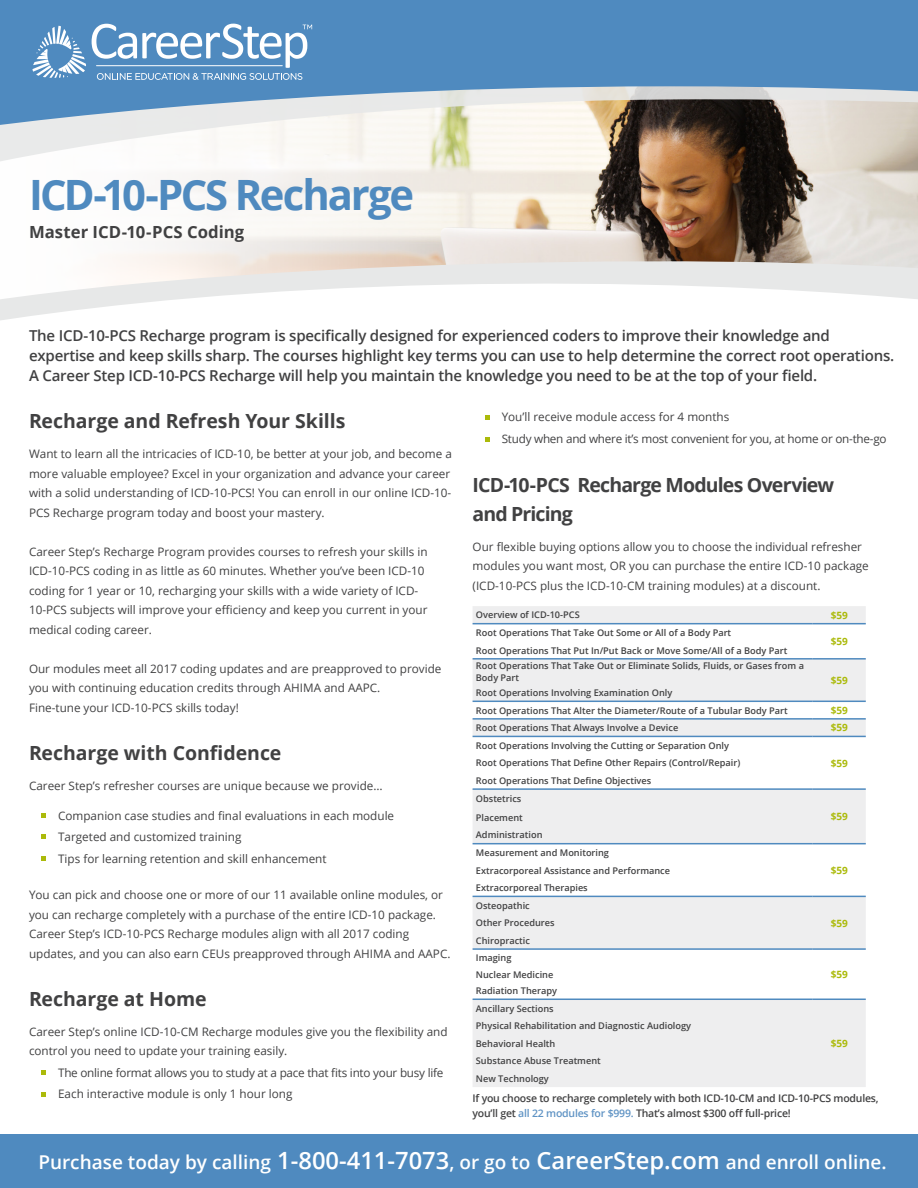
<style>
.page{position:relative;width:918px;height:1188px;background:#fff}
.page>*{position:absolute;margin:0;border:0;box-sizing:border-box;transform-origin:0 0}
.t1{font:700 41.85px "Open Sans";letter-spacing:-.055em;color:#4f8abf}
.t2{font:700 19.5px "Open Sans";letter-spacing:-.005em;color:#414142}
.t3{font:700 19.5px/28px "Open Sans";letter-spacing:-.045em;color:#414142}
.t4{font:600 19.05px "Open Sans";color:#fff}
.t5{font:700 16.8px "Open Sans";color:#414142}
.t6{font:600 15px/20px "Open Sans";letter-spacing:-.015em;color:#414142}
.t7{font:11.7px/19.5px "Open Sans";color:#414142}
.t8{font:11.7px "Open Sans";letter-spacing:-.02em;color:#414142}
.t9{font:600 10.5px/15.3px "Open Sans";letter-spacing:-.02em;color:#414142}
.t10{font:700 10.05px "Open Sans";color:#abba0a}
.t11{font:600 9.15px/11.4px "Open Sans";color:#414142}
.s1{color:#5f93c4}
.s2{font-size:23.7px}
</style>
<div class="page">
<div style="left:0;top:1135px;width:918px;height:53px;background:#4f8abf"></div>
<img style="left:163px;top:172px;width:755px;height:75px">
<svg style="left:0;top:139px;width:918px;height:33px"></svg>
<svg style="left:0;top:247px;width:918px;height:74px"></svg>
<svg style="left:0;top:0;width:918px;height:139px;fill:#4f8abf"></svg>
<svg style="left:32px;top:26px;width:54px;height:52px"></svg>
<svg style="left:92px;top:24px;width:220px;height:56px"></svg>
<div style="left:473px;top:606px;width:393px;height:481px;background:#eeeeef"></div>
<svg style="left:473px;top:624px;width:393px;height:34px"></svg>
<svg style="left:473px;top:702px;width:393px;height:297px"></svg>
<hr style="left:473px;top:623px;width:340px;height:1px;background:#4f8abf">
<hr style="left:813px;top:623px;width:53px;height:1px;background:#4f8abf">
<hr style="left:473px;top:658px;width:340px;height:2px;background:#4f8abf">
<hr style="left:813px;top:658px;width:53px;height:2px;background:#4f8abf">
<hr style="left:473px;top:701px;width:340px;height:1px;background:#4f8abf">
<hr style="left:813px;top:701px;width:53px;height:1px;background:#4f8abf">
<hr style="left:473px;top:718px;width:340px;height:2px;background:#4f8abf">
<hr style="left:813px;top:718px;width:53px;height:2px;background:#4f8abf">
<hr style="left:473px;top:736px;width:340px;height:1px;background:#4f8abf">
<hr style="left:813px;top:736px;width:53px;height:1px;background:#4f8abf">
<hr style="left:473px;top:788px;width:340px;height:2px;background:#4f8abf">
<hr style="left:813px;top:788px;width:53px;height:2px;background:#4f8abf">
<hr style="left:473px;top:843px;width:340px;height:1px;background:#4f8abf">
<hr style="left:813px;top:843px;width:53px;height:1px;background:#4f8abf">
<hr style="left:473px;top:896px;width:340px;height:1px;background:#4f8abf">
<hr style="left:813px;top:896px;width:53px;height:1px;background:#4f8abf">
<hr style="left:473px;top:948px;width:340px;height:2px;background:#4f8abf">
<hr style="left:813px;top:948px;width:53px;height:2px;background:#4f8abf">
<hr style="left:473px;top:999px;width:340px;height:1px;background:#4f8abf">
<hr style="left:813px;top:999px;width:53px;height:1px;background:#4f8abf">
<svg style="left:42px;top:813px;width:4px;height:5px"></svg>
<svg style="left:42px;top:835px;width:4px;height:4px"></svg>
<svg style="left:42px;top:856px;width:4px;height:5px"></svg>
<svg style="left:485px;top:416px;width:5px;height:4px"></svg>
<svg style="left:485px;top:437px;width:5px;height:4px"></svg>
<svg style="left:42px;top:1092px;width:4px;height:4px"></svg>
<svg style="left:42px;top:1070px;width:4px;height:4px"></svg>
<p class="t1" style="left:29px;top:165px;width:387px">ICD-10-PCS Recharge</p>
<p class="t5" style="left:29px;top:220px;width:217px">Master ICD-10-PCS Coding</p>
<p class="t6" style="left:29px;top:325px;width:867px">The ICD-10-PCS Recharge program is specifically designed for experienced coders to improve their knowledge and expertise and keep skills sharp. The courses highlight key terms you can use to help determine the correct root operations.<br>A Career Step ICD-10-PCS Recharge will help you maintain the knowledge you need to be at the top of your field.</p>
<p class="t2" style="left:29px;top:407px;width:318px">Recharge and Refresh Your Skills</p>
<p class="t7" style="left:29px;top:444px;width:424px">Want to learn all the intricacies of ICD-10, be better at your job, and become a more valuable employee? Excel in your organization and advance your career with a solid understanding of ICD-10-PCS! You can enroll in our online ICD-10- PCS Recharge program today and boost your mastery.</p>
<p class="t7" style="left:29px;top:541px;width:400px">Career Step’s Recharge Program provides courses to refresh your skills in ICD-10-PCS coding in as little as 60 minutes. Whether you’ve been ICD-10 coding for 1 year or 10, recharging your skills with a wide variety of ICD-10-PCS subjects will improve your efficiency and keep you current in your medical coding career.</p>
<p class="t7" style="left:29px;top:658px;width:414px">Our modules meet all 2017 coding updates and are preapproved to provide you with continuing education credits through AHIMA and AAPC.</p>
<p class="t7" style="left:29px;top:697px;width:211px">Fine-tune your ICD-10-PCS skills today!</p>
<p class="t2" style="left:29px;top:739px;width:254px">Recharge with Confidence</p>
<p class="t7" style="left:29px;top:775px;width:355px">Career Step’s refresher courses are unique because we provide…</p>
<p class="t7" style="left:42px;top:805px;width:354px">• Companion case studies and final evaluations in each module</p>
<p class="t7" style="left:42px;top:827px;width:201px">• Targeted and customized training</p>
<p class="t7" style="left:42px;top:849px;width:287px">• Tips for learning retention and skill enhancement</p>
<p class="t7" style="left:29px;top:885px;width:423px">You can pick and choose one or more of our 11 available online modules, or you can recharge completely with a purchase of the entire ICD-10 package.<br>Career Step’s ICD-10-PCS Recharge modules align with all 2017 coding updates, and you can also earn CEUs preapproved through AHIMA and AAPC.</p>
<p class="t2" style="left:29px;top:985px;width:179px">Recharge at Home</p>
<p class="t7" style="left:29px;top:1021px;width:420px">Career Step’s online ICD-10-CM Recharge modules give you the flexibility and control you need to update your training easily.</p>
<p class="t8" style="left:42px;top:1064px;width:403px">• The online format allows you to study at a pace that fits into your busy life</p>
<p class="t7" style="left:42px;top:1084px;width:252px">• Each interactive module is only 1 hour long</p>
<p class="t7" style="left:485px;top:407px;width:246px">• You’ll receive module access for 4 months</p>
<p class="t8" style="left:485px;top:431px;width:403px">• Study when and where it’s most convenient for you, at home or on-the-go</p>
<p class="t3" style="left:473px;top:471px;width:363px">ICD-10-PCS Recharge Modules Overview and Pricing</p>
<p class="t7" style="left:473px;top:536px;width:398px">Our flexible buying options allow you to choose the individual refresher modules you want most, OR you can purchase the entire ICD-10 package (ICD-10-PCS plus the ICD-10-CM training modules) at a discount.</p>
<p class="t11" style="left:476px;top:609px;width:105px">Overview of ICD-10-PCS</p>
<p class="t10" style="left:831px;top:608px;width:19px">$59</p>
<p class="t11" style="left:476px;top:627px;width:257px">Root Operations That Take Out Some or All of a Body Part</p>
<p class="t10" style="left:831px;top:634px;width:19px">$59</p>
<p class="t11" style="left:476px;top:644px;width:313px">Root Operations That Put In/Put Back or Move Some/All of a Body Part</p>
<p class="t11" style="left:476px;top:660px;width:330px">Root Operations That Take Out or Eliminate Solids, Fluids, or Gases from a<br>Body Part</p>
<p class="t10" style="left:831px;top:673px;width:19px">$59</p>
<p class="t11" style="left:476px;top:687px;width:198px">Root Operations Involving Examination Only</p>
<p class="t11" style="left:476px;top:704px;width:313px">Root Operations That Alter the Diameter/Route of a Tubular Body Part</p>
<p class="t10" style="left:831px;top:703px;width:19px">$59</p>
<p class="t11" style="left:476px;top:722px;width:204px">Root Operations That Always Involve a Device</p>
<p class="t10" style="left:831px;top:721px;width:19px">$59</p>
<p class="t11" style="left:476px;top:740px;width:255px">Root Operations Involving the Cutting or Separation Only</p>
<p class="t11" style="left:476px;top:757px;width:266px">Root Operations That Define Other Repairs (Control/Repair)</p>
<p class="t10" style="left:831px;top:756px;width:19px">$59</p>
<p class="t11" style="left:476px;top:775px;width:177px">Root Operations That Define Objectives</p>
<p class="t11" style="left:476px;top:793px;width:47px">Obstetrics</p>
<p class="t11" style="left:476px;top:812px;width:48px">Placement</p>
<p class="t10" style="left:831px;top:809px;width:19px">$59</p>
<p class="t11" style="left:476px;top:829px;width:68px">Administration</p>
<p class="t11" style="left:476px;top:847px;width:135px">Measurement and Monitoring</p>
<p class="t11" style="left:476px;top:864px;width:196px">Extracorporeal Assistance and Performance</p>
<p class="t10" style="left:831px;top:863px;width:19px">$59</p>
<p class="t11" style="left:476px;top:882px;width:113px">Extracorporeal Therapies</p>
<p class="t11" style="left:476px;top:899px;width:55px">Osteopathic</p>
<p class="t11" style="left:476px;top:917px;width:80px">Other Procedures</p>
<p class="t10" style="left:831px;top:916px;width:19px">$59</p>
<p class="t11" style="left:476px;top:935px;width:56px">Chiropractic</p>
<p class="t11" style="left:476px;top:952px;width:37px">Imaging</p>
<p class="t11" style="left:476px;top:968px;width:79px">Nuclear Medicine</p>
<p class="t10" style="left:831px;top:967px;width:19px">$59</p>
<p class="t11" style="left:476px;top:985px;width:83px">Radiation Therapy</p>
<p class="t11" style="left:476px;top:1002px;width:79px">Ancillary Sections</p>
<p class="t10" style="left:831px;top:1036px;width:19px">$59</p>
<p class="t11" style="left:476px;top:1020px;width:217px">Physical Rehabilitation and Diagnostic Audiology</p>
<p class="t11" style="left:476px;top:1037px;width:81px">Behavioral Health</p>
<p class="t11" style="left:476px;top:1055px;width:126px">Substance Abuse Treatment</p>
<p class="t11" style="left:476px;top:1073px;width:75px">New Technology</p>
<p class="t9" style="left:473px;top:1090px;width:408px">If you choose to recharge completely with both ICD-10-CM and ICD-10-PCS modules, you’ll get <span class="s1">all 22 modules for $999.</span> That’s almost $300 off full-price!</p>
<p class="t4" style="left:38px;top:1149px;width:850px">Purchase today by calling <span class="s2">1-800-411-7073</span>, or go to <span class="s2">CareerStep.com</span> and enroll online.</p>
</div>
